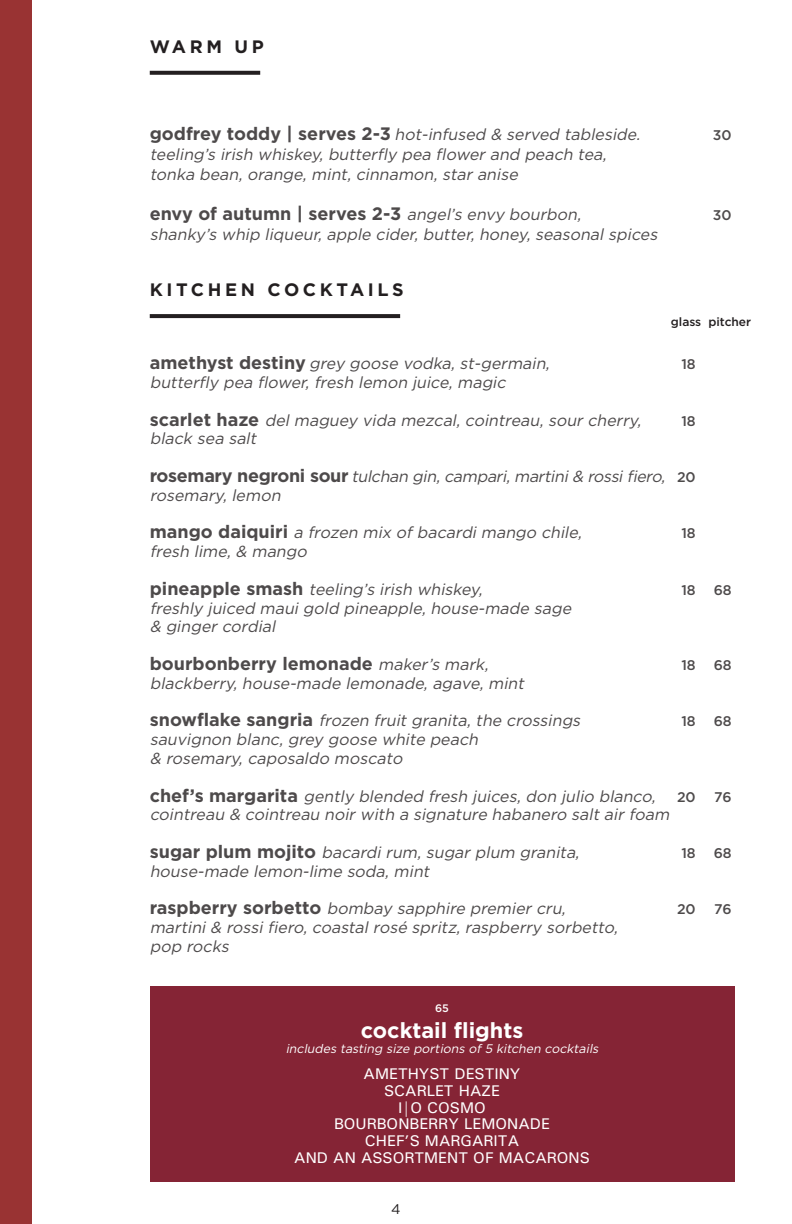
<style>
.page{position:relative;width:792px;height:1224px;background:#fff}
.page>*{position:absolute;margin:0;border:0;box-sizing:border-box;transform-origin:0 0}
.t1{font:700 21.8px "Gotham";color:#fff}
.t2{font:700 18px "Gotham";color:#231f20}
.t3{font:700 18px "Gotham";letter-spacing:.2em;color:#231f20}
.t4{font:italic 16px/18.8px "Gotham";color:#231f20}
.t5{font:15.6px/17px "Univers ATT";color:#fff;text-align:center}
.t6{font:500 14px "Gotham";color:#231f20}
.t7{font:14px "Gotham";color:#231f20}
.t8{font:italic 12.4px "Gotham";color:#fff}
.t9{font:500 12px "Gotham";color:#231f20}
.t10{font:500 10.8px "Gotham";color:#fff}
.s1{font-weight:700;font-style:normal;font-size:18px}
.s2{font-weight:400;font-style:italic;font-size:16px}
.s3{font-weight:500;font-style:normal;font-size:14px}
</style>
<div class="page">
<svg style="left:150px;top:314px;width:250px;height:4px"></svg>
<div style="left:0;top:0;width:32px;height:1224px;background:#933"></div>
<div style="left:150px;top:986px;width:584px;height:196px;background:#852435"></div>
<svg style="left:150px;top:71px;width:110px;height:4px"></svg>
<p class="t2" style="left:150px;top:36px;width:116px">WARM UP</p>
<p class="t4" style="left:150px;top:124px;width:496px"><span class="s1">g o d f rey t o d d y | s e rve s 2 - 3</span> hot-infused &amp; served tableside.</p>
<p class="t6" style="left:713px;top:126px;width:20px">30</p>
<p class="t4" style="left:150px;top:144px;width:462px;line-height:20px">teeling’s irish whiskey,butterfly pea flowerand peach tea, tonka bean,orange,mint,cinnamon,staranise</p>
<p class="t2" style="left:150px;top:203px;width:437px">envy of autumn | serves 2-3 <span class="s2">angel’s envy bourbon,</span></p>
<p class="t6" style="left:713px;top:206px;width:20px">30</p>
<p class="t4" style="left:150px;top:224px;width:513px">shanky’s whip liqueur,apple cider,butter,honey,seasonalspices</p>
<p class="t3" style="left:150px;top:279px;width:255px">KITCHEN COCKTAILS</p>
<p class="t9" style="left:671px;top:314px;width:82px">glass pitcher</p>
<p class="t4" style="left:150px;top:354px;width:405px"><span class="s1">a m e t h yst d e st i n y</span> grey goose vodka,st-germain,</p>
<p class="t6" style="left:681px;top:355px;width:16px">18</p>
<p class="t4" style="left:150px;top:373px;width:361px">butterfly pea flower,fresh lemon juice,magic</p>
<p class="t4" style="left:150px;top:410px;width:497px"><span class="s1">s c a r l e t h a z e</span> delmaguey vida mezcal,cointreau,sourcherry,</p>
<p class="t6" style="left:681px;top:411px;width:16px">18</p>
<p class="t4" style="left:150px;top:429px;width:112px">black sea salt</p>
<p class="t4" style="left:150px;top:467px;width:548px"><span class="s1">ros e m a ry n e g ro n i s o u r</span> tulchan gin,campari,martini&amp; rossifiero, <span class="s3">2 0 </span>rosemary,lemon</p>
<p class="t4" style="left:150px;top:523px;width:437px"><span class="s1">m a n g o d a i q u i r i</span> a frozen mix ofbacardimango chile,</p>
<p class="t6" style="left:681px;top:524px;width:16px">18</p>
<p class="t4" style="left:150px;top:542px;width:162px">fresh lime,&amp; mango</p>
<p class="t4" style="left:150px;top:579px;width:338px"><span class="s1">p i n e a p p l e s m a s h</span> teeling’s irish whiskey,</p>
<p class="t6" style="left:681px;top:581px;width:16px">18</p>
<p class="t6" style="left:714px;top:581px;width:20px">68</p>
<p class="t4" style="left:150px;top:598px;width:427px">freshly juiced mauigold pineapple,house-made sage &amp; gingercordial</p>
<p class="t2" style="left:150px;top:653px;width:344px">bourbonberry lemonade <span class="s2">maker’s mark,</span></p>
<p class="t6" style="left:681px;top:656px;width:16px">18</p>
<p class="t6" style="left:714px;top:656px;width:20px">68</p>
<p class="t4" style="left:150px;top:673px;width:379px">blackberry,house-made lemonade,agave,mint</p>
<p class="t4" style="left:150px;top:711px;width:436px"><span class="s1">s n owf l a ke s a n g r i a</span> frozen fruitgranita,the crossings</p>
<p class="t6" style="left:681px;top:712px;width:16px">18</p>
<p class="t6" style="left:714px;top:712px;width:20px">68</p>
<p class="t4" style="left:150px;top:730px;width:334px">sauvignon blanc,grey goose white peach &amp; rosemary,caposaldo moscato</p>
<p class="t4" style="left:150px;top:786px;width:548px"><span class="s1">c h e f ’ s m a r g a r i t a</span> gently blended fresh juices,don julio blanco, <span class="s3">2 0</span></p>
<p class="t6" style="left:714px;top:787px;width:19px">76</p>
<p class="t4" style="left:150px;top:805px;width:525px">cointreau &amp; cointreau noirwith a signature habanero saltairfoam</p>
<p class="t4" style="left:150px;top:843px;width:435px"><span class="s1">s u g a r p l u m m oj i to</span> bacardirum,sugarplum granita,</p>
<p class="t6" style="left:681px;top:844px;width:16px">18</p>
<p class="t6" style="left:714px;top:844px;width:20px">68</p>
<p class="t4" style="left:150px;top:861px;width:285px">house-made lemon-lime soda,mint</p>
<p class="t4" style="left:150px;top:899px;width:421px"><span class="s1">ra s p b e r ry s o r b e t t o</span> bombay sapphire premiercru,</p>
<p class="t6" style="left:677px;top:900px;width:20px">20</p>
<p class="t6" style="left:714px;top:900px;width:19px">76</p>
<p class="t4" style="left:150px;top:918px;width:473px">martini&amp; rossifiero,coastalrosé spritz,raspberry sorbetto, pop rocks</p>
<p class="t10" style="left:435px;top:1001px;width:15px">65</p>
<h1 class="t1" style="left:361px;top:1018px;width:164px">cocktail flights</h1>
<p class="t8" style="left:286px;top:1041px;width:317px">includes tasting size portions of5 kitchen cocktails</p>
<p class="t5" style="left:294px;top:1064px;width:297px">AMETHYST DESTINY<br>SCARLET HAZE<br>I|O COSMO<br>BOURBONBERRY LEMONADE<br>CHEF’S MARGARITA<br>AND AN ASSORTMENT OF MACARONS</p>
<p class="t7" style="left:391px;top:1200px;width:11px">4</p>
</div>
